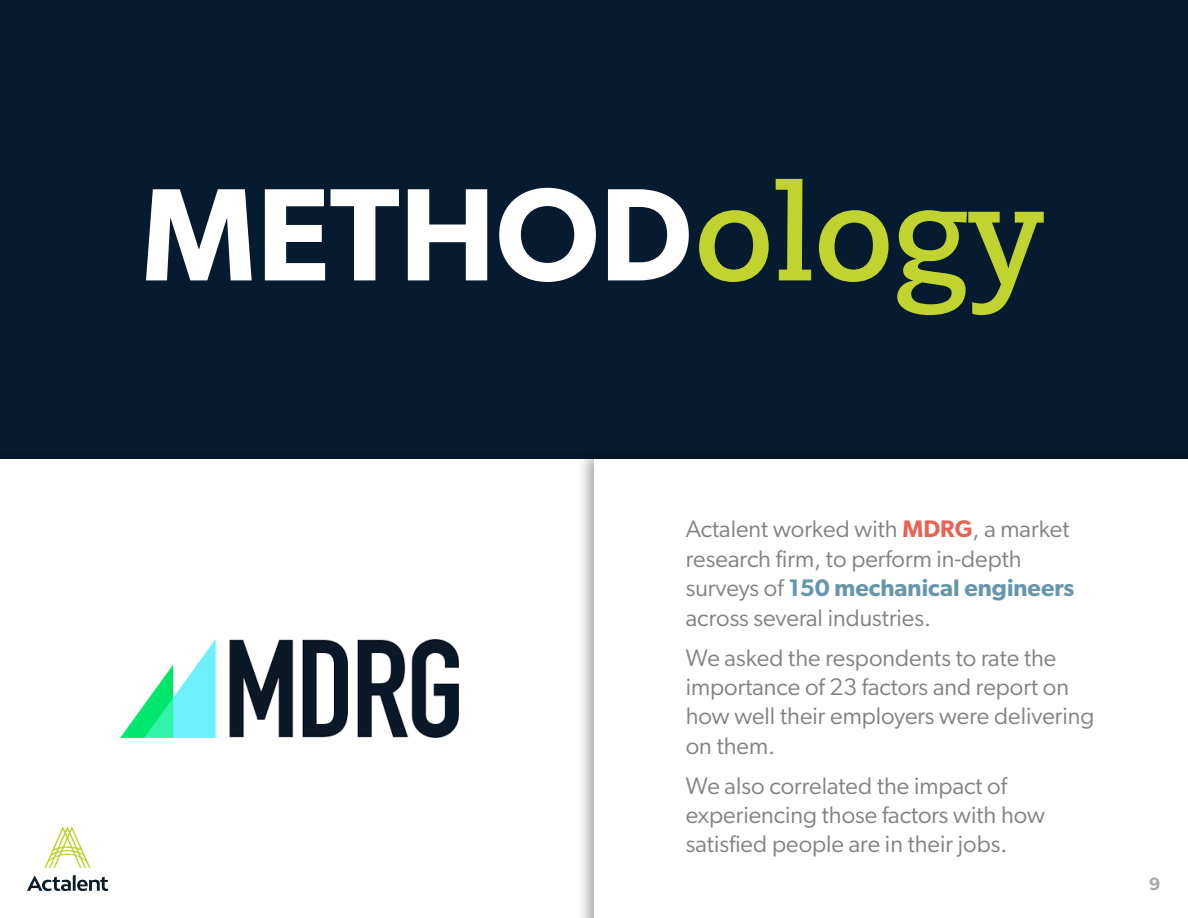
<style>
.page{position:relative;width:1188px;height:918px;background:#fff}
.page>*{position:absolute;margin:0;border:0;box-sizing:border-box;transform-origin:0 0}
.t1{font:600 132.15px "Gibson";color:#fff}
.t2{font:24px/29.4px "Gibson";color:#6d6e71}
.t3{font:600 18px "Gibson";color:#a7a9ac}
.s1{font-family:"Caecilia LT Pro 75";font-weight:700;font-size:132px;color:#c1d32f}
.s2{font-weight:600;color:#e64c38}
.s3{font-weight:600;color:#4d86a0}
</style>
<div class="page">
<div style="left:0;top:0;width:1188px;height:459px;background:#061a30"></div>
<div style="left:576px;top:447px;width:612px;height:471px;background:#000;opacity:.32"></div>
<div style="left:594px;top:459px;width:594px;height:459px;background:#fff"></div>
<img style="left:121px;top:639px;width:337px;height:99px">
<svg style="left:27px;top:875px;width:81px;height:16px"></svg>
<svg style="left:44px;top:826px;width:47px;height:42px"></svg>
<h1 class="t1" style="left:141px;top:156px;width:907px">METHOD<span class="s1">ology</span></h1>
<p class="t2" style="left:686px;top:514px;width:390px">Actalent worked with <span class="s2">MDRG</span>, a market research firm, to perform in-depth surveys of <span class="s3">150 mechanical engineers </span>across several industries.</p>
<p class="t2" style="left:686px;top:642px;width:410px">We asked the respondents to rate the importance of 23 factors and report on how well their employers were delivering on them.</p>
<p class="t2" style="left:686px;top:770px;width:361px">We also correlated the impact of experiencing those factors with how satisfied people are in their jobs.</p>
<p class="t3" style="left:1149px;top:873px;width:13px">9</p>
</div>
